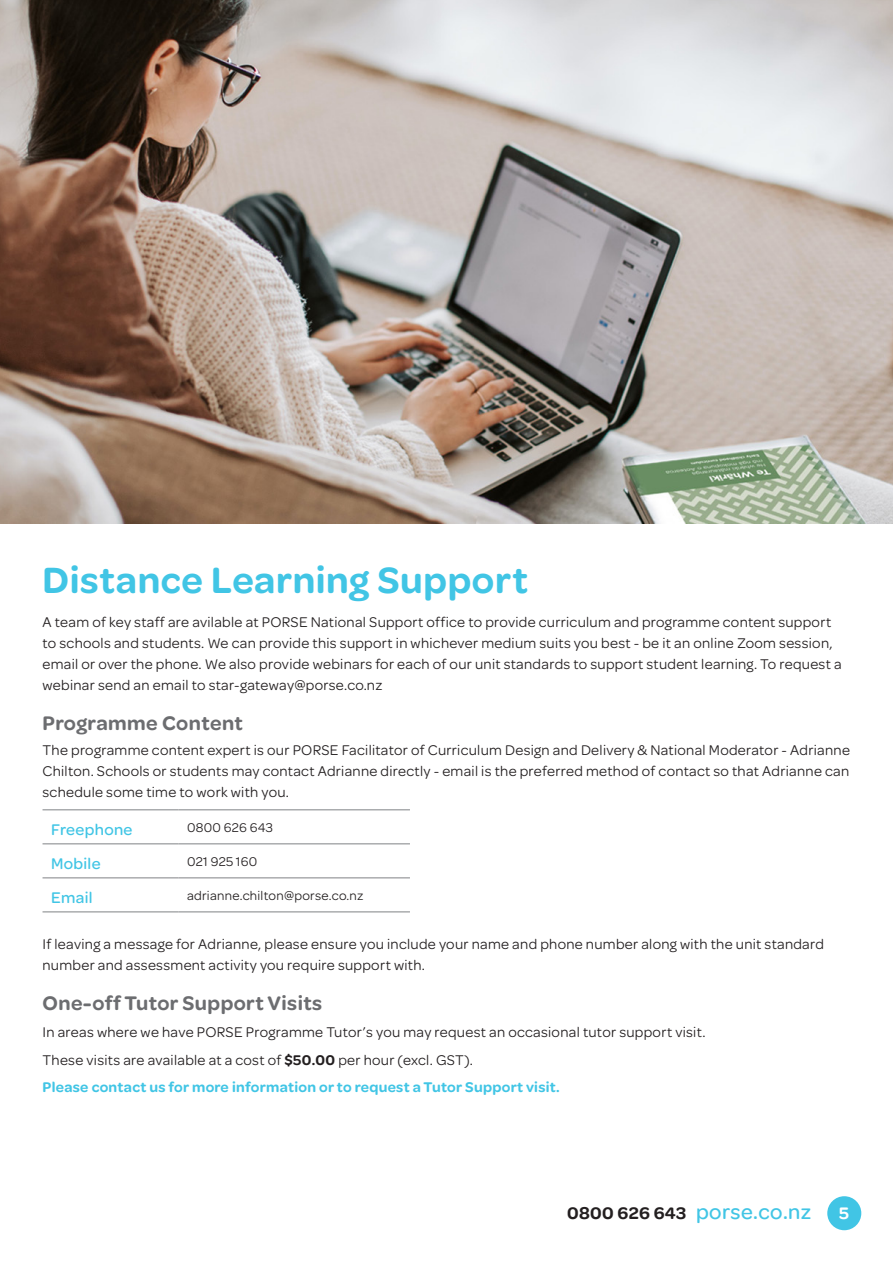
<style>
.page{position:relative;width:893px;height:1263px;background:#fff}
.page>*{position:absolute;margin:0;border:0;box-sizing:border-box;transform-origin:0 0}
.t1{font:600 39px "Omnes";letter-spacing:.015em;color:#41c5e5}
.t2{font:500 21.75px "Omnes";letter-spacing:.02em;color:#41c5e5}
.Sub_Heading{font:600 21px "Omnes";letter-spacing:.02em;color:#6c6d70}
.t3{font:600 18px "Omnes";color:#fff}
.t4{font:500 16.5px "Omnes";letter-spacing:.02em;color:#41c5e5}
.t5{font:15px/21px "Omnes";letter-spacing:.02em;color:#231f20}
.t6{font:600 15px "Omnes";letter-spacing:.02em;color:#41c5e5}
.t7{font:13.5px "Omnes";letter-spacing:.02em;color:#231f20}
.s1{font-weight:600}
.s2{font-weight:600;font-size:18px;color:#231f20}
</style>
<div class="page">
<img style="left:0;top:0;width:893px;height:523px">
<svg style="left:43px;top:810px;width:367px;height:69px"></svg>
<hr style="left:43px;top:809px;width:136px;height:1px;background:#808285">
<hr style="left:179px;top:809px;width:231px;height:1px;background:#808285">
<hr style="left:43px;top:843px;width:136px;height:1px;background:#808285">
<hr style="left:179px;top:843px;width:231px;height:1px;background:#808285">
<hr style="left:43px;top:877px;width:136px;height:1px;background:#808285">
<hr style="left:179px;top:877px;width:231px;height:1px;background:#808285">
<hr style="left:43px;top:911px;width:136px;height:1px;background:#808285">
<hr style="left:179px;top:911px;width:231px;height:1px;background:#808285">
<div style="left:827px;top:1196px;width:34px;height:34px;background:#41c5e5;border-radius:50%"></div>
<p class="t1" style="left:43px;top:553px;width:487px">Distance Learning Support</p>
<p class="t5" style="left:43px;top:611px;width:801px">A team of key staff are avilable at PORSE National Support office to provide curriculum and programme content support to schools and students. We can provide this support in whichever medium suits you best - be it an online Zoom session, email or over the phone. We also provide webinars for each of our unit standards to support student learning. To request a webinar send an email to star-gateway@porse.co.nz</p>
<p class="Sub_Heading" style="left:43px;top:708px;width:202px">Programme Content</p>
<p class="t5" style="left:43px;top:739px;width:809px;text-align:justify">The programme content expert is our PORSE Facilitator of Curriculum Design and Delivery &amp; National Moderator - Adrianne Chilton. Schools or students may contact Adrianne directly - email is the preferred method of contact so that Adrianne can schedule some time to work with you.</p>
<p class="t4" style="left:51px;top:818px;width:83px">Freephone</p>
<p class="t7" style="left:187px;top:818px;width:88px">0800 626 643</p>
<p class="t4" style="left:51px;top:852px;width:51px">Mobile</p>
<p class="t7" style="left:187px;top:852px;width:72px">021 925 160</p>
<p class="t4" style="left:51px;top:886px;width:43px">Email</p>
<p class="t7" style="left:187px;top:886px;width:178px">adrianne.chilton@porse.co.nz</p>
<p class="t5" style="left:43px;top:933px;width:783px">If leaving a message for Adrianne, please ensure you include your name and phone number along with the unit standard number and assessment activity you require support with.</p>
<p class="Sub_Heading" style="left:43px;top:988px;width:281px">One-off Tutor Support Visits</p>
<p class="t5" style="left:43px;top:1021px;width:664px">In areas where we have PORSE Programme Tutor’s you may request an occasional tutor support visit.</p>
<p class="t5" style="left:43px;top:1048px;width:432px">These visits are available at a cost of <span class="s1">$50.00</span> per hour (excl. GST).</p>
<p class="t6" style="left:43px;top:1077px;width:519px">Please contact us for more information or to request a Tutor Support visit.</p>
<h2 class="t2" style="left:567px;top:1200px;width:246px"><span class="s2">0800 626 643</span> porse.co.nz</h2>
<p class="t3" style="left:839px;top:1202px;width:11px">5</p>
</div>
